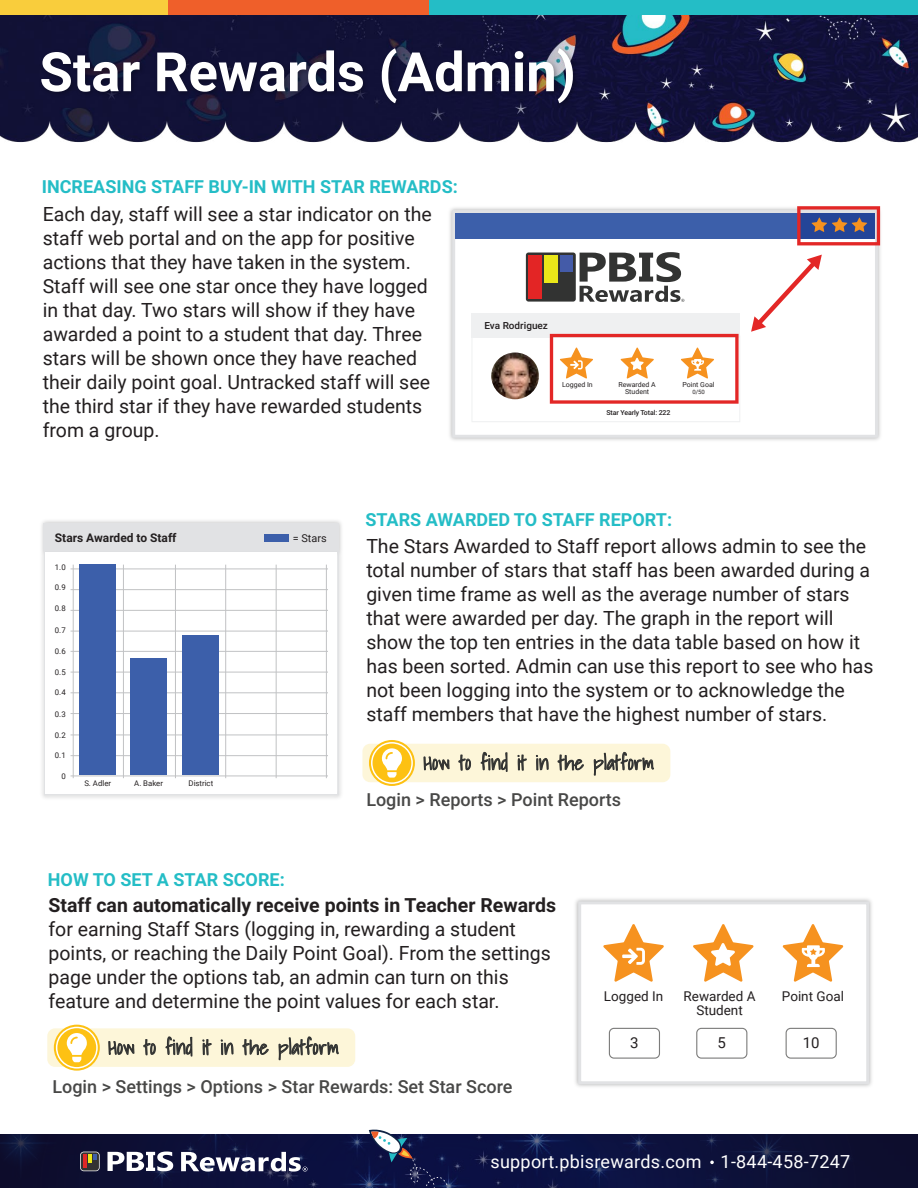
<style>
.page{position:relative;width:918px;height:1188px;background:#fff}
.page>*{position:absolute;margin:0;border:0;box-sizing:border-box;transform-origin:0 0}
.t1{font:700 54.45px "Roboto";color:#fff}
.t2{font:19.5px/24px "Roboto";color:#231f20}
.t3{font:700 19.5px "Roboto";color:#231f20}
.t4{font:300 19.5px "Shadows Into";letter-spacing:.015em;color:#323332;scale:1.05 1}
.t5{font:700 18px "Roboto";color:#24bdc6}
.t6{font:500 18px "Roboto";color:#484847}
.t7{font:18px "Roboto";letter-spacing:.015em;color:#fff}
.t8{font:15px "Roboto";color:#231f20}
.t9{font:13.5px/13.5px "Roboto";color:#231f20;text-align:center}
.t10{font:700 12px "Roboto";color:#231f20}
.t11{font:10.95px "Roboto";color:#231f20}
.t12{font:500 9.75px "Roboto";color:#231f20}
.t13{font:7.8px "Roboto";color:#231f20}
.t14{font:6.9px/7.2px "Roboto";color:#231f20;text-align:center}
.t15{font:500 6.9px "Roboto";letter-spacing:-.015em;color:#231f20}
.t16{font:5.85px "Roboto";color:#231f20}
</style>
<div class="page">
<div style="left:362px;top:744px;width:308px;height:38px;background:#fdf6d9;border-radius:8px"></div>
<img style="left:0;top:14px;width:918px;height:129px">
<img style="left:35px;top:40px;width:550px;height:75px">
<div style="left:418px;top:0;width:500px;height:14px;background:#24bdc6"></div>
<div style="left:161px;top:0;width:268px;height:14px;background:#ef5f2a"></div>
<div style="left:0;top:0;width:168px;height:14px;background:#f9cd3c"></div>
<svg style="left:0;top:1134px;width:918px;height:54px;background:#0d113b"></svg>
<svg style="left:80px;top:1152px;width:20px;height:19px"></svg>
<hr style="left:83px;top:1155px;width:4px;height:13px;background:#e12726">
<svg style="left:107px;top:1152px;width:66px;height:19px"></svg>
<svg style="left:181px;top:1152px;width:127px;height:20px"></svg>
<svg style="left:710px;top:1161px;width:4px;height:3px"></svg>
<svg style="left:367px;top:1129px;width:82px;height:59px;background:#353b62"></svg>
<img style="left:41px;top:520px;width:301px;height:278px">
<div style="left:44px;top:523px;width:295px;height:28px;background:#e1e2e4"></div>
<svg style="left:44px;top:551px;width:295px;height:244px;fill:#e1e2e4"></svg>
<div style="left:45px;top:553px;width:292px;height:241px;background:#fff"></div>
<hr style="left:73px;top:565px;width:1px;height:213px;background:#c1c2c4">
<hr style="left:71px;top:569px;width:257px;height:1px;background:#c1c2c4">
<hr style="left:71px;top:589px;width:257px;height:1px;background:#c1c2c4">
<hr style="left:71px;top:610px;width:257px;height:1px;background:#c1c2c4">
<hr style="left:71px;top:631px;width:257px;height:1px;background:#c1c2c4">
<hr style="left:71px;top:651px;width:257px;height:1px;background:#c1c2c4">
<hr style="left:71px;top:672px;width:257px;height:1px;background:#c1c2c4">
<hr style="left:71px;top:692px;width:257px;height:1px;background:#c1c2c4">
<hr style="left:71px;top:713px;width:257px;height:1px;background:#c1c2c4">
<hr style="left:71px;top:735px;width:257px;height:1px;background:#c1c2c4">
<hr style="left:71px;top:755px;width:257px;height:1px;background:#c1c2c4">
<hr style="left:71px;top:776px;width:257px;height:1px;background:#c1c2c4">
<hr style="left:123px;top:565px;width:1px;height:213px;background:#c1c2c4">
<hr style="left:175px;top:565px;width:1px;height:213px;background:#c1c2c4">
<hr style="left:225px;top:565px;width:1px;height:213px;background:#c1c2c4">
<hr style="left:276px;top:565px;width:1px;height:213px;background:#c1c2c4">
<hr style="left:326px;top:565px;width:1px;height:213px;background:#c1c2c4">
<div style="left:80px;top:565px;width:36px;height:210px;background:#3c5faa"></div>
<div style="left:130px;top:658px;width:37px;height:117px;background:#3c5faa"></div>
<div style="left:182px;top:635px;width:37px;height:140px;background:#3c5faa"></div>
<div style="left:264px;top:535px;width:25px;height:7px;background:#3c5faa"></div>
<img style="left:575px;top:898px;width:297px;height:189px">
<div style="left:578px;top:901px;width:291px;height:183px;background:#fff;border:3px solid #e1e2e4"></div>
<svg style="left:693px;top:924px;width:61px;height:58px"></svg>
<svg style="left:603px;top:924px;width:61px;height:58px"></svg>
<svg style="left:782px;top:924px;width:62px;height:58px"></svg>
<div style="left:609px;top:1028px;width:51px;height:31px;border:1px solid #7c7c7b;border-radius:5px"></div>
<div style="left:696px;top:1028px;width:51px;height:31px;border:1px solid #7c7c7b;border-radius:5px"></div>
<div style="left:786px;top:1028px;width:51px;height:31px;border:1px solid #7c7c7b;border-radius:5px"></div>
<svg style="left:369px;top:740px;width:46px;height:46px"></svg>
<div style="left:371px;top:742px;width:42px;height:42px;border:2px solid #fff;border-radius:50%"></div>
<svg style="left:382px;top:748px;width:20px;height:30px"></svg>
<svg style="left:424px;top:756px;width:26px;height:15px"></svg>
<svg style="left:459px;top:743px;width:12px;height:28px"></svg>
<svg style="left:481px;top:752px;width:26px;height:20px"></svg>
<svg style="left:518px;top:743px;width:9px;height:28px"></svg>
<svg style="left:536px;top:755px;width:13px;height:16px"></svg>
<svg style="left:558px;top:743px;width:26px;height:28px"></svg>
<svg style="left:594px;top:743px;width:60px;height:33px"></svg>
<div style="left:47px;top:1028px;width:308px;height:39px;background:#fdf6d9;border-radius:8px"></div>
<svg style="left:54px;top:1025px;width:46px;height:46px"></svg>
<div style="left:56px;top:1027px;width:42px;height:42px;border:2px solid #fff;border-radius:50%"></div>
<svg style="left:67px;top:1033px;width:20px;height:29px"></svg>
<svg style="left:109px;top:1041px;width:26px;height:14px"></svg>
<svg style="left:143px;top:1028px;width:13px;height:27px"></svg>
<svg style="left:166px;top:1037px;width:26px;height:20px"></svg>
<svg style="left:202px;top:1028px;width:10px;height:27px"></svg>
<svg style="left:221px;top:1039px;width:12px;height:17px"></svg>
<svg style="left:243px;top:1028px;width:26px;height:27px"></svg>
<svg style="left:279px;top:1028px;width:60px;height:33px"></svg>
<img style="left:449px;top:206px;width:432px;height:235px">
<div style="left:452px;top:210px;width:426px;height:228px;background:#fff;border:3px solid #e1e2e4"></div>
<div style="left:455px;top:213px;width:419px;height:25px;background:#3c5faa"></div>
<div style="left:471px;top:313px;width:269px;height:24px;background:#eff0f1"></div>
<div style="left:526px;top:253px;width:50px;height:49px;background:#323332;border-radius:3px"></div>
<div style="left:528px;top:255px;width:13px;height:44px;background:#e32525"></div>
<div style="left:560px;top:255px;width:13px;height:17px;background:#445ba8"></div>
<div style="left:544px;top:255px;width:13px;height:27px;background:#eae719"></div>
<svg style="left:580px;top:252px;width:104px;height:50px"></svg>
<svg style="left:797px;top:206px;width:83px;height:39px;background:#866381"></svg>
<svg style="left:471px;top:334px;width:269px;height:88px"></svg>
<svg style="left:751px;top:255px;width:71px;height:77px"></svg>
<h1 class="t1" style="left:39px;top:34px;width:538px">Star Rewards (Admin)</h1>
<p class="t5" style="left:42px;top:174px;width:417px">INCREASING STAFF BUY-IN WITH STAR REWARDS:</p>
<p class="t2" style="left:43px;top:201px;width:391px">Each day, staff will see a star indicator on the staff web portal and on the app for positive actions that they have taken in the system.<br>Staff will see one star once they have logged in that day. Two stars will show if they have awarded a point to a student that day. Three stars will be shown once they have reached their daily point goal. Untracked staff will see the third star if they have rewarded students from a group.</p>
<p class="t12" style="left:484px;top:319px;width:65px">Eva Rodriguez</p>
<p class="t14" style="left:562px;top:381px;width:32px">Logged In</p>
<p class="t14" style="left:619px;top:381px;width:39px">Rewarded A<br>Student</p>
<p class="t14" style="left:682px;top:381px;width:34px">Point Goal</p>
<p class="t15" style="left:606px;top:408px;width:66px">Star Yearly Total: 222</p>
<p class="t16" style="left:692px;top:387px;width:14px">0/50</p>
<p class="t10" style="left:55px;top:529px;width:123px">Stars Awarded to Staff</p>
<p class="t11" style="left:293px;top:530px;width:35px">= Stars</p>
<p class="t13" style="left:55px;top:562px;width:12px">1.0</p>
<p class="t13" style="left:55px;top:582px;width:12px">0.9</p>
<p class="t13" style="left:55px;top:603px;width:12px">0.8</p>
<p class="t13" style="left:55px;top:625px;width:12px">0.7</p>
<p class="t13" style="left:55px;top:646px;width:12px">0.6</p>
<p class="t13" style="left:55px;top:666px;width:12px">0.5</p>
<p class="t13" style="left:55px;top:687px;width:12px">0.4</p>
<p class="t13" style="left:55px;top:709px;width:12px">0.3</p>
<p class="t13" style="left:55px;top:729px;width:12px">0.2</p>
<p class="t13" style="left:55px;top:750px;width:12px">0.1</p>
<p class="t13" style="left:61px;top:771px;width:6px">0</p>
<p class="t13" style="left:84px;top:777px;width:28px">S. Adler</p>
<p class="t13" style="left:134px;top:777px;width:30px">A. Baker</p>
<p class="t13" style="left:189px;top:777px;width:26px">District</p>
<p class="t5" style="left:48px;top:867px;width:238px">HOW TO SET A STAR SCORE:</p>
<p class="t5" style="left:365px;top:507px;width:308px">STARS AWARDED TO STAFF REPORT:</p>
<p class="t2" style="left:366px;top:534px;width:509px">The Stars Awarded to Staff report allows admin to see the total number of stars that staff has been awarded during a given time frame as well as the average number of stars that were awarded per day. The graph in the report will show the top ten entries in the data table based on how it has been sorted. Admin can use this report to see who has not been logging into the system or to acknowledge the staff members that have the highest number of stars.</p>
<p class="t4" style="left:423px;top:747px;width:221px">How to find it in the platform</p>
<p class="t6" style="left:366px;top:787px;width:256px">Login &gt; Reports &gt; Point Reports</p>
<p class="t3" style="left:49px;top:892px;width:509px">Staff can automatically receive points in Teacher Rewards</p>
<p class="t2" style="left:49px;top:917px;width:504px">for earning Staff Stars (logging in, rewarding a student points, or reaching the Daily Point Goal). From the settings page under the options tab, an admin can turn on this feature and determine the point values for each star.</p>
<p class="t4" style="left:108px;top:1032px;width:221px">How to find it in the platform</p>
<p class="t6" style="left:52px;top:1074px;width:462px">Login &gt; Settings &gt; Options &gt; Star Rewards: Set Star Score</p>
<p class="t9" style="left:604px;top:989px;width:61px">Logged In</p>
<p class="t9" style="left:684px;top:989px;width:73px">Rewarded A<br>Student</p>
<p class="t9" style="left:782px;top:989px;width:64px">Point Goal</p>
<p class="t8" style="left:630px;top:1032px;width:10px">3</p>
<p class="t8" style="left:718px;top:1032px;width:10px">5</p>
<p class="t8" style="left:803px;top:1032px;width:18px">10</p>
<p class="t7" style="left:491px;top:1149px;width:361px">support.pbisrewards.com 1-844-458-7247</p>
</div>
